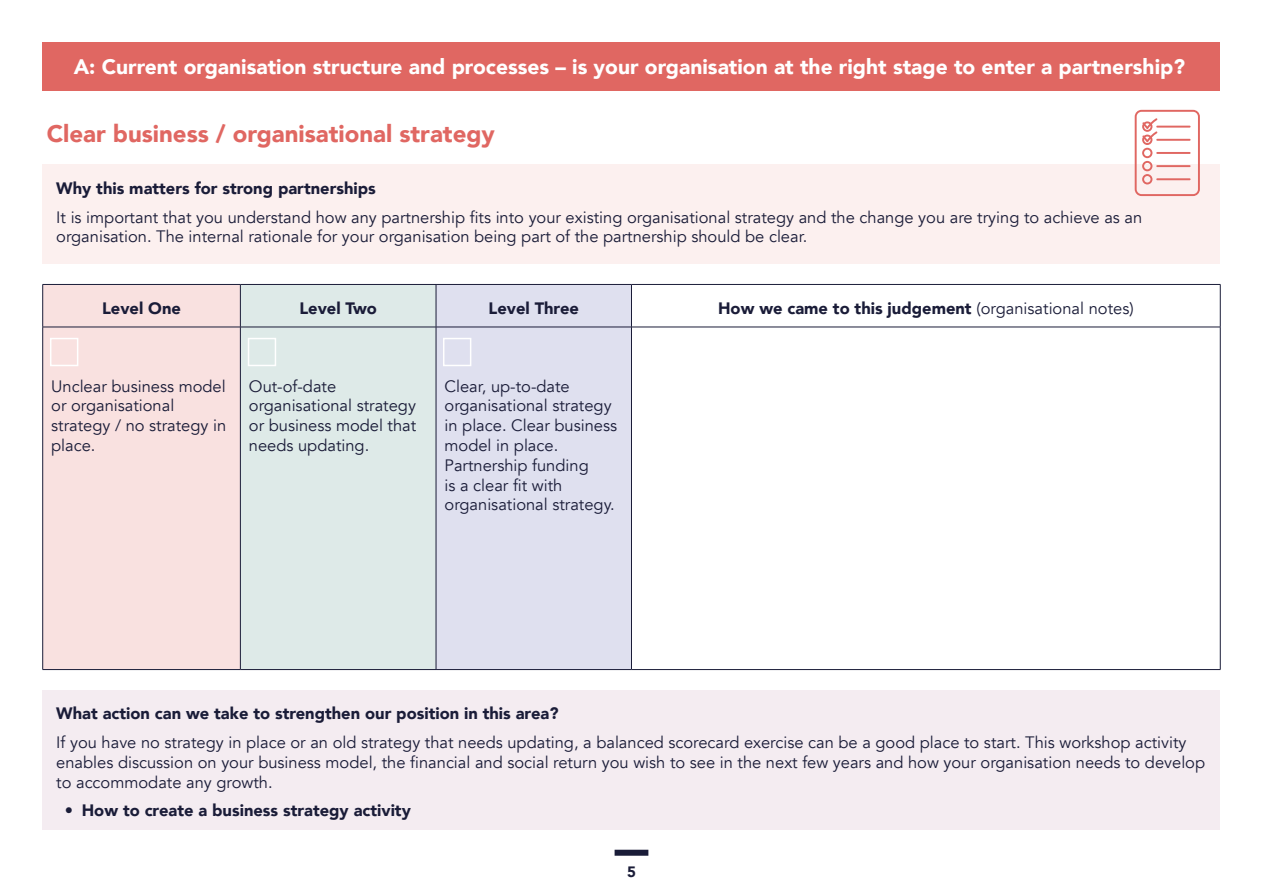
<style>
.page{position:relative;width:1263px;height:893px;background:#fff}
.page>*{position:absolute;margin:0;border:0;box-sizing:border-box;transform-origin:0 0}
.Small_Header_H2{font:900 24px "Avenir";color:#e06762}
.t1{font:900 21px "Avenir";color:#fff}
.Body_Copy_11pt{font:16.5px/19.8px "Avenir";color:#1a1c38}
.Bold_Body_11pt{font:16.5px/19.8px "Avenir";color:#1a1c38}
.Bold_Body_11pt-2{font:900 16.5px "Avenir";color:#1a1c38}
.Table_Headers_H3{font:900 16.5px "Avenir";color:#1a1c38}
.Body_Copy_11pt-2{font:900 16.5px "Avenir";color:#1a1c38}
.t2{font:900 15px "Avenir";color:#1a1c38}
.s1{font-weight:400}
</style>
<div class="page">
<div style="left:43px;top:164px;width:1177px;height:100px;background:#fcf0ef"></div>
<div style="left:43px;top:43px;width:1177px;height:48px;background:#e06762"></div>
<div style="left:43px;top:690px;width:1177px;height:139px;background:#f4ecf1"></div>
<svg style="left:1135px;top:110px;width:65px;height:86px"></svg>
<div style="left:43px;top:285px;width:197px;height:384px;background:#f9e1e0"></div>
<div style="left:241px;top:285px;width:195px;height:384px;background:#deeae8"></div>
<div style="left:437px;top:285px;width:194px;height:384px;background:#dfe0ef"></div>
<hr style="left:43px;top:284px;width:197px;height:1px;background:#1a1c38">
<hr style="left:42px;top:285px;width:1px;height:42px;background:#1a1c38">
<hr style="left:240px;top:284px;width:196px;height:1px;background:#1a1c38">
<hr style="left:240px;top:285px;width:1px;height:42px;background:#1a1c38">
<hr style="left:436px;top:284px;width:195px;height:1px;background:#1a1c38">
<hr style="left:436px;top:285px;width:1px;height:42px;background:#1a1c38">
<hr style="left:631px;top:284px;width:589px;height:1px;background:#1a1c38">
<hr style="left:631px;top:285px;width:1px;height:42px;background:#1a1c38">
<hr style="left:1220px;top:285px;width:1px;height:42px;background:#1a1c38">
<hr style="left:43px;top:327px;width:197px;height:1px;background:#1a1c38">
<hr style="left:42px;top:327px;width:1px;height:342px;background:#1a1c38">
<hr style="left:240px;top:327px;width:196px;height:1px;background:#1a1c38">
<hr style="left:240px;top:327px;width:1px;height:342px;background:#1a1c38">
<hr style="left:436px;top:327px;width:195px;height:1px;background:#1a1c38">
<hr style="left:436px;top:327px;width:1px;height:342px;background:#1a1c38">
<hr style="left:631px;top:327px;width:589px;height:1px;background:#1a1c38">
<hr style="left:631px;top:327px;width:1px;height:342px;background:#1a1c38">
<hr style="left:1220px;top:327px;width:1px;height:342px;background:#1a1c38">
<hr style="left:43px;top:669px;width:197px;height:1px;background:#1a1c38">
<hr style="left:240px;top:669px;width:196px;height:1px;background:#1a1c38">
<hr style="left:436px;top:669px;width:195px;height:1px;background:#1a1c38">
<hr style="left:631px;top:669px;width:589px;height:1px;background:#1a1c38">
<div style="left:50px;top:338px;width:28px;height:28px;border:2px solid #fff"></div>
<div style="left:248px;top:338px;width:28px;height:28px;border:2px solid #fff"></div>
<div style="left:443px;top:338px;width:28px;height:28px;border:2px solid #fff"></div>
<div style="left:615px;top:850px;width:33px;height:6px;background:#1a1c38"></div>
<p class="t1" style="left:74px;top:49px;width:1113px">A: Current organisation structure and processes – is your organisation at the right stage to enter a partnership?</p>
<h2 class="Small_Header_H2" style="left:47px;top:113px;width:450px">Clear business / organisational strategy</h2>
<p class="Bold_Body_11pt-2" style="left:56px;top:174px;width:321px">Why this matters for strong partnerships</p>
<p class="Body_Copy_11pt" style="left:56px;top:207px;width:1087px">It is important that you understand how any partnership fits into your existing organisational strategy and the change you are trying to achieve as an organisation. The internal rationale for your organisation being part of the partnership should be clear.</p>
<h3 class="Table_Headers_H3" style="left:102px;top:294px;width:80px">Level One</h3>
<h3 class="Table_Headers_H3" style="left:299px;top:294px;width:79px">Level Two</h3>
<h3 class="Table_Headers_H3" style="left:488px;top:294px;width:92px">Level Three</h3>
<h3 class="Table_Headers_H3" style="left:718px;top:294px;width:417px">How we came to this judgement <span class="s1">(organisational notes)</span></h3>
<p class="Bold_Body_11pt" style="left:51px;top:376px;width:177px">Unclear business model or organisational strategy / no strategy in place.</p>
<p class="Bold_Body_11pt" style="left:249px;top:376px;width:169px">Out-of-date organisational strategy or business model that needs updating.</p>
<p class="Bold_Body_11pt" style="left:444px;top:376px;width:174px">Clear, up-to-date organisational strategy in place. Clear business model in place.<br>Partnership funding<br>is a clear fit with organisational strategy.</p>
<p class="Bold_Body_11pt-2" style="left:56px;top:699px;width:504px">What action can we take to strengthen our position in this area?</p>
<p class="Body_Copy_11pt" style="left:56px;top:733px;width:1150px">If you have no strategy in place or an old strategy that needs updating, a balanced scorecard exercise can be a good place to start. This workshop activity enables discussion on your business model, the financial and social return you wish to see in the next few years and how your organisation needs to develop to accommodate any growth.</p>
<p class="Body_Copy_11pt-2" style="left:65px;top:796px;width:348px">• How to create a business strategy activity</p>
<p class="t2" style="left:627px;top:859px;width:10px">5</p>
</div>
